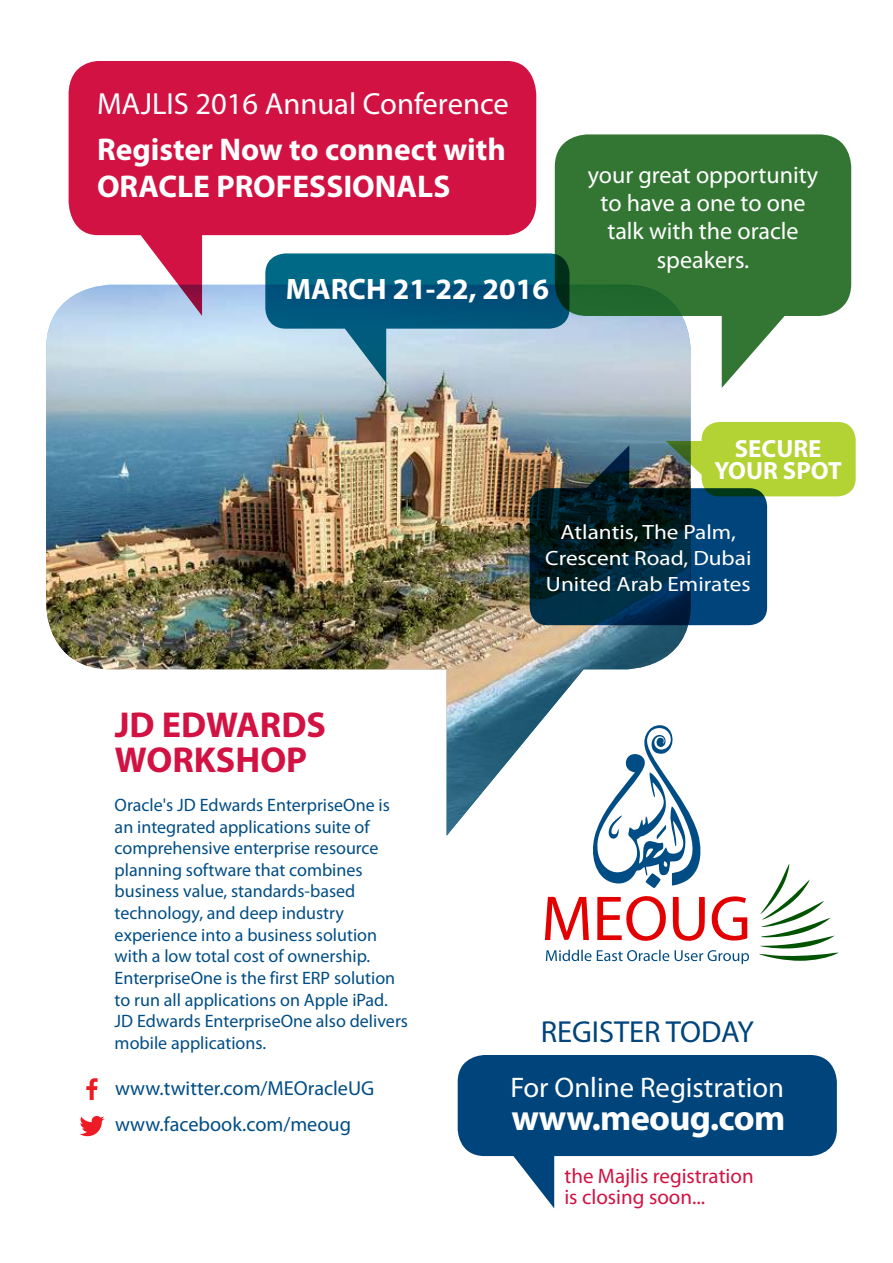
<style>
.page{position:relative;width:893px;height:1263px;background:#fff}
.page>*{position:absolute;margin:0;border:0;box-sizing:border-box;transform-origin:0 0}
.t1{font:700 36.15px/34.7px "Myriad Pro";color:#d21242}
.t2{font:700 36px "Myriad Pro";letter-spacing:-.02em;color:#fff}
.t3{font:700 31.5px/36.5px "Myriad Pro";color:#fff}
.t4{font:30.6px "Myriad Pro";color:#fff}
.t5{font:30.45px "Myriad Pro";color:#00447c}
.t6{font:700 29.55px "Myriad Pro";color:#fff}
.t7{font:28.35px "Myriad Pro";color:#fff}
.t8{font:700 24.9px/22px "Myriad Pro";color:#fff;text-align:center}
.t9{font:24.15px/28.2px "Myriad Pro";color:#fff;text-align:center}
.t10{font:21px/21.5px "Myriad Pro";color:#d21242}
.t11{font:20.7px/25.7px "Myriad Pro";color:#fff;text-align:center;scale:1.12 1}
.t12{font:20.25px/36.2px "Myriad Pro";color:#004d85}
.t13{font:18px/21.6px "Myriad Pro";color:#004d85}
</style>
<div class="page">
<img style="left:46px;top:298px;width:645px;height:538px">
<svg style="left:555px;top:134px;width:296px;height:254px;background:#5f9263"></svg>
<svg style="left:458px;top:1055px;width:379px;height:153px;fill:#00447c"></svg>
<svg style="left:69px;top:61px;width:467px;height:255px;background:#d53b64"></svg>
<svg style="left:530px;top:422px;width:326px;height:203px"></svg>
<svg style="left:265px;top:253px;width:304px;height:130px;background:#4e8ca5"></svg>
<svg style="left:86px;top:1078px;width:12px;height:22px"></svg>
<svg style="left:80px;top:1116px;width:24px;height:20px"></svg>
<svg style="left:545px;top:896px;width:44px;height:44px"></svg>
<svg style="left:673px;top:896px;width:74px;height:45px"></svg>
<svg style="left:597px;top:896px;width:69px;height:45px"></svg>
<svg style="left:759px;top:863px;width:80px;height:98px"></svg>
<svg style="left:646px;top:873px;width:15px;height:15px"></svg>
<svg style="left:590px;top:725px;width:111px;height:160px"></svg>
<svg style="left:546px;top:950px;width:203px;height:14px"></svg>
<h3 class="t4" style="left:97px;top:91px;width:413px">MAJLIS 2016 Annual Conference</h3>
<h3 class="t3" style="left:97px;top:134px;width:410px">Register Now to connect with<br>ORACLE PROFESSIONALS</h3>
<h3 class="t6" style="left:286px;top:277px;width:265px">MARCH 21-22, 2016</h3>
<h3 class="t9" style="left:588px;top:163px;width:232px">your great opportunity to have a one to one talk with the oracle speakers.</h3>
<h3 class="t8" style="left:714px;top:439px;width:129px">SECURE<br>YOUR SPOT</h3>
<h1 class="t1" style="left:115px;top:711px;width:213px">JD EDWARDS<br>WORKSHOP</h1>
<p class="t13" style="left:115px;top:795px;width:295px">Oracle's JD Edwards EnterpriseOne is an integrated applications suite of comprehensive enterprise resource planning software that combines business value, standards-based technology, and deep industry experience into a business solution with a low total cost of ownership.<br>EnterpriseOne is the first ERP solution to run all applications on Apple iPad.<br>JD Edwards EnterpriseOne also delivers mobile applications.</p>
<p class="t12" style="left:115px;top:1072px;width:261px">www.twitter.com/MEOracleUG www.facebook.com/meoug</p>
<p class="t11" style="left:545px;top:521px;width:186px">Atlantis, The Palm,<br>Crescent Road, Dubai<br>United Arab Emirates</p>
<h3 class="t5" style="left:541px;top:1019px;width:215px">REGISTER TODAY</h3>
<h3 class="t7" style="left:510px;top:1076px;width:275px">For Online Registration</h3>
<h2 class="t2" style="left:511px;top:1103px;width:275px">www.meoug.com</h2>
<p class="t10" style="left:564px;top:1167px;width:191px">the Majlis registration is closing soon...</p>
</div>
